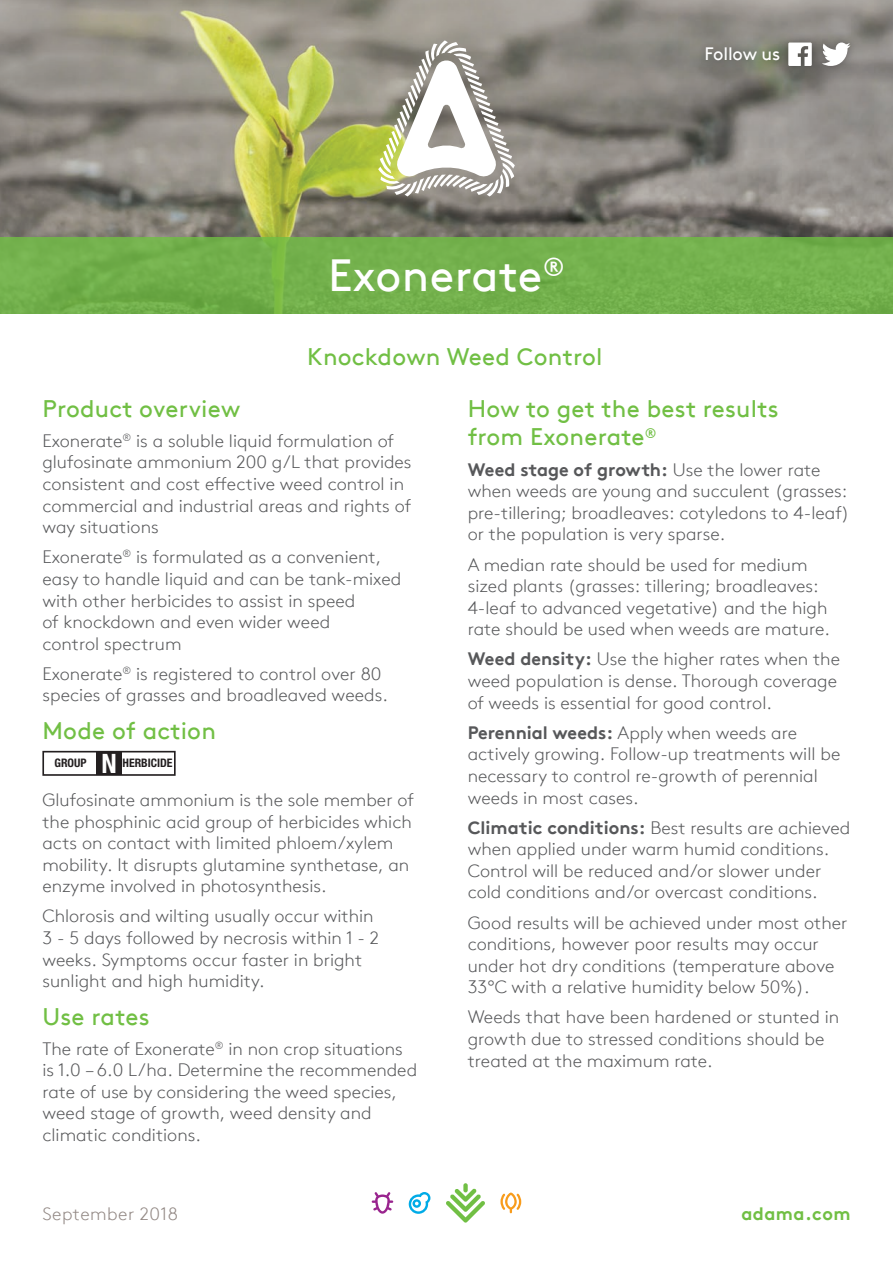
<style>
.page{position:relative;width:893px;height:1263px;background:#fff}
.page>*{position:absolute;margin:0;border:0;box-sizing:border-box;transform-origin:0 0}
.t1{font:45px "Brown TT";letter-spacing:.01em;color:#fff}
.t2{font:700 condensed 26.7px "Helvetica Neue";color:#fff}
.t3{font:24px/28.8px "Brown TT";letter-spacing:.01em;color:#71bf44}
.t4{font:300 18px/21.6px "Brown TT";color:#57585a}
.t5{font:300 18px "Brown TT";letter-spacing:.025em;color:#928884}
.t6{font:700 18px "Brown TT";letter-spacing:.025em;color:#71bf44}
.t7{font:18px "Brown TT";letter-spacing:-.01em;color:#fff}
.t8{font:700 condensed 11.85px "Helvetica Neue";color:#231f20}
.s1{font-weight:700}
</style>
<div class="page">
<img style="left:0;top:0;width:893px;height:237px">
<svg style="left:378px;top:40px;width:137px;height:156px"></svg>
<div style="left:0;top:237px;width:893px;height:76px;background:#73b14c"></div>
<svg style="left:372px;top:1192px;width:21px;height:22px"></svg>
<svg style="left:409px;top:1192px;width:21px;height:22px"></svg>
<svg style="left:446px;top:1183px;width:39px;height:39px"></svg>
<svg style="left:500px;top:1192px;width:21px;height:21px"></svg>
<div style="left:96px;top:752px;width:26px;height:23px;background:#231f20"></div>
<div style="left:42px;top:751px;width:134px;height:25px;border:2px solid #231f20"></div>
<div style="left:699px;top:35px;width:158px;height:39px;background:#231f20;opacity:.33"></div>
<svg style="left:788px;top:43px;width:24px;height:23px"></svg>
<svg style="left:822px;top:43px;width:28px;height:23px"></svg>
<h1 class="t1" style="left:328px;top:249px;width:238px">Exonerate<sup>®</sup></h1>
<h3 class="t3" style="left:307px;top:342px;width:297px">Knockdown Weed Control</h3>
<p class="t7" style="left:705px;top:43px;width:77px">Follow us</p>
<h3 class="t3" style="left:42px;top:394px;width:199px">Product overview</h3>
<p class="t4" style="left:42px;top:430px;width:371px">Exonerate<sup>®</sup> is a soluble liquid formulation of glufosinate ammonium 200 g/L that provides consistent and cost effective weed control in commercial and industrial areas and rights of way situations</p>
<p class="t4" style="left:42px;top:547px;width:360px">Exonerate<sup>®</sup> is formulated as a convenient, easy to handle liquid and can be tank-mixed with other herbicides to assist in speed<br>of knockdown and even wider weed<br>control spectrum</p>
<p class="t4" style="left:42px;top:663px;width:347px">Exonerate<sup>®</sup> is registered to control over 80 species of grasses and broadleaved weeds.</p>
<h3 class="t3" style="left:42px;top:716px;width:175px">Mode of action</h3>
<p class="t8" style="left:55px;top:756px;width:34px">GROUP</p>
<h2 class="t2" style="left:101px;top:747px;width:17px">N</h2>
<p class="t8" style="left:123px;top:756px;width:51px">HERBICIDE</p>
<p class="t4" style="left:42px;top:789px;width:373px">Glufosinate ammonium is the sole member of the phosphinic acid group of herbicides which acts on contact with limited phloem/xylem mobility. It disrupts glutamine synthetase, an enzyme involved in photosynthesis.</p>
<p class="t4" style="left:42px;top:906px;width:338px">Chlorosis and wilting usually occur within 3 - 5 days followed by necrosis within 1 - 2 weeks. Symptoms occur faster in bright sunlight and high humidity.</p>
<h3 class="t3" style="left:42px;top:1002px;width:109px">Use rates</h3>
<p class="t4" style="left:42px;top:1038px;width:376px">The rate of Exonerate<sup>®</sup> in non crop situations is 1.0 – 6.0 L/ha. Determine the recommended rate of use by considering the weed species, weed stage of growth, weed density and climatic conditions.</p>
<h3 class="t3" style="left:468px;top:394px;width:313px">How to get the best results from Exonerate<sup>®</sup></h3>
<p class="t4" style="left:468px;top:459px;width:383px"><span class="s1">Weed stage of growth:</span> Use the lower rate when weeds are young and succulent (grasses: pre-tillering; broadleaves: cotyledons to 4-leaf) or the population is very sparse.</p>
<p class="t4" style="left:468px;top:554px;width:364px">A median rate should be used for medium sized plants (grasses: tillering; broadleaves:<br>4-leaf to advanced vegetative) and the high rate should be used when weeds are mature.</p>
<p class="t4" style="left:468px;top:649px;width:374px"><span class="s1">Weed density:</span> Use the higher rates when the weed population is dense. Thorough coverage of weeds is essential for good control.</p>
<p class="t4" style="left:468px;top:722px;width:374px"><span class="s1">Perennial weeds:</span> Apply when weeds are actively growing. Follow-up treatments will be necessary to control re-growth of perennial weeds in most cases.</p>
<p class="t4" style="left:468px;top:817px;width:384px"><span class="s1">Climatic conditions:</span> Best results are achieved when applied under warm humid conditions.<br>Control will be reduced and/or slower under cold conditions and/or overcast conditions.</p>
<p class="t4" style="left:468px;top:912px;width:381px">Good results will be achieved under most other conditions, however poor results may occur under hot dry conditions (temperature above 33ºC with a relative humidity below 50%).</p>
<p class="t4" style="left:468px;top:1007px;width:373px">Weeds that have been hardened or stunted in growth due to stressed conditions should be treated at the maximum rate.</p>
<p class="t5" style="left:43px;top:1203px;width:137px">September 2018</p>
<p class="t6" style="left:741px;top:1203px;width:111px">adama.com</p>
</div>
